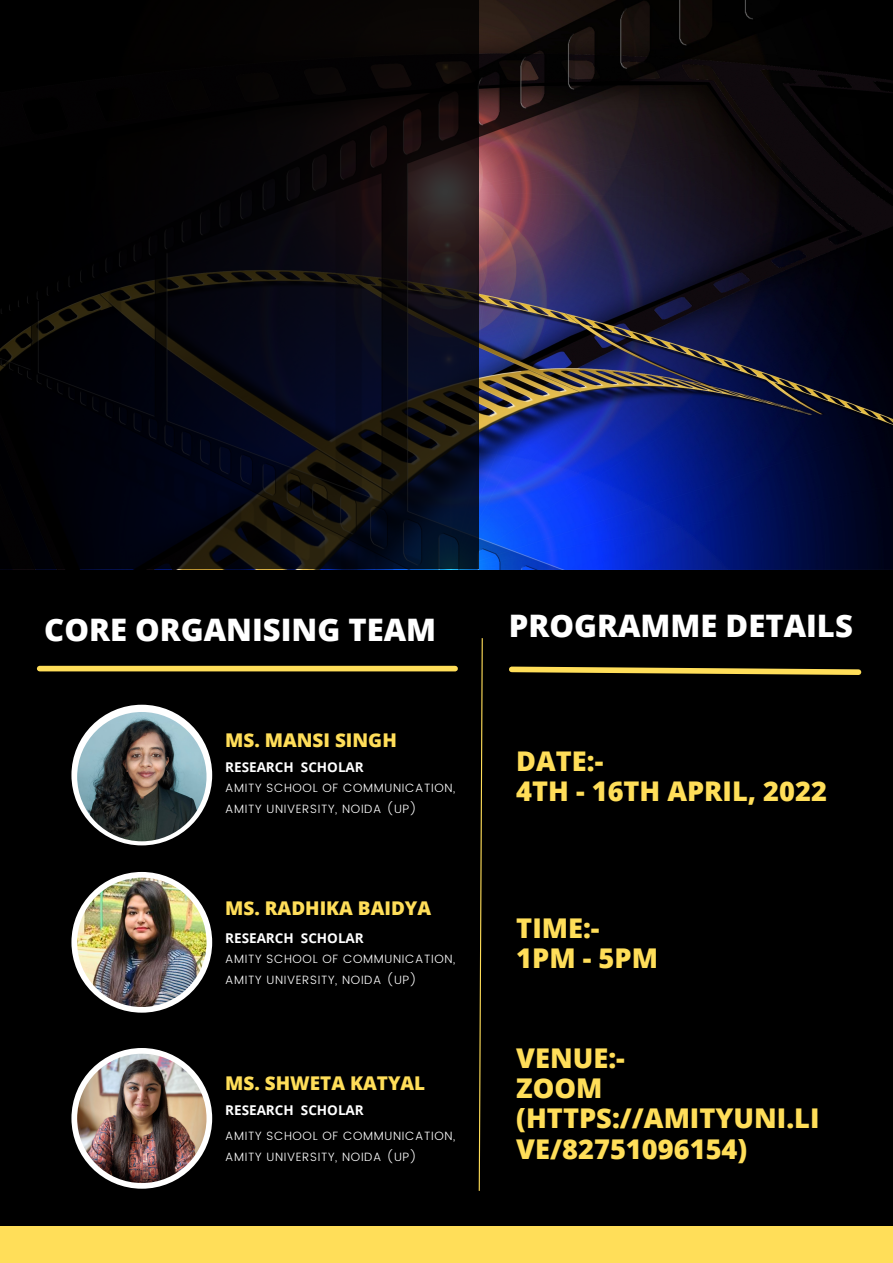
<style>
.page{position:relative;width:893px;height:1263px;background:#000}
.page>*{position:absolute;margin:0;border:0;box-sizing:border-box;transform-origin:0 0}
.t1{font:800 30.97px "Open Sans";color:#fff}
.t2{font:800 27.22px/30.4px "Open Sans";color:#ffde59}
.t3{font:800 27.15px "Open Sans";color:#ffde59}
.t4{font:800 18.9px "Open Sans";color:#ffde59}
.t5{font:700 13.5px "Open Sans";color:#fff}
.t6{font:300 12px/20.9px "Poppins";letter-spacing:.055em;color:#fff}
</style>
<div class="page">
<img style="left:479px;top:0;width:414px;height:569px">
<svg style="left:0;top:15px;width:479px;height:554px"></svg>
<div style="left:0;top:1225px;width:893px;height:38px;background:#ffde59"></div>
<div style="left:40px;top:666px;width:415px;height:5px;background:#ffde59"></div>
<svg style="left:71px;top:1048px;width:141px;height:141px;background:#f0f0ef"></svg>
<img style="left:77px;top:1054px;width:129px;height:129px;border-radius:50%">
<svg style="left:478px;top:638px;width:5px;height:553px"></svg>
<svg style="left:509px;top:666px;width:353px;height:9px"></svg>
<svg style="left:71px;top:872px;width:141px;height:141px;background:#f0f1ef"></svg>
<img style="left:77px;top:878px;width:129px;height:129px;border-radius:50%">
<div style="left:71px;top:705px;width:141px;height:140px;background:#fff;border-radius:50%"></div>
<img style="left:77px;top:712px;width:129px;height:129px;border-radius:50%">
<p class="t1" style="left:44px;top:608px;width:393px">CORE ORGANISING TEAM</p>
<p class="t1" style="left:509px;top:604px;width:345px">PROGRAMME DETAILS</p>
<p class="t4" style="left:225px;top:727px;width:173px">MS. MANSI SINGH</p>
<p class="t5" style="left:225px;top:758px;width:140px">RESEARCH SCHOLAR</p>
<p class="t6" style="left:225px;top:778px;width:232px">AMITY SCHOOL OF COMMUNICATION,<br>AMITY UNIVERSITY, NOIDA (UP)</p>
<p class="t4" style="left:225px;top:895px;width:207px">MS. RADHIKA BAIDYA</p>
<p class="t5" style="left:225px;top:928px;width:140px">RESEARCH SCHOLAR</p>
<p class="t6" style="left:225px;top:948px;width:232px">AMITY SCHOOL OF COMMUNICATION,<br>AMITY UNIVERSITY, NOIDA (UP)</p>
<p class="t4" style="left:225px;top:1070px;width:202px">MS. SHWETA KATYAL</p>
<p class="t5" style="left:225px;top:1101px;width:140px">RESEARCH SCHOLAR</p>
<p class="t6" style="left:225px;top:1126px;width:232px">AMITY SCHOOL OF COMMUNICATION,<br>AMITY UNIVERSITY, NOIDA (UP)</p>
<p class="t3" style="left:516px;top:741px;width:88px">DATE:-</p>
<p class="t3" style="left:516px;top:772px;width:312px">4TH - 16TH APRIL, 2022</p>
<p class="t2" style="left:516px;top:912px;width:85px">TIME:-</p>
<p class="t2" style="left:516px;top:942px;width:143px">1PM - 5PM</p>
<p class="t2" style="left:516px;top:1042px;width:110px">VENUE:-</p>
<p class="t2" style="left:516px;top:1072px;width:88px">ZOOM</p>
<p class="t2" style="left:516px;top:1103px;width:305px">(HTTPS://AMITYUNI.LI<br>VE/82751096154)</p>
</div>
